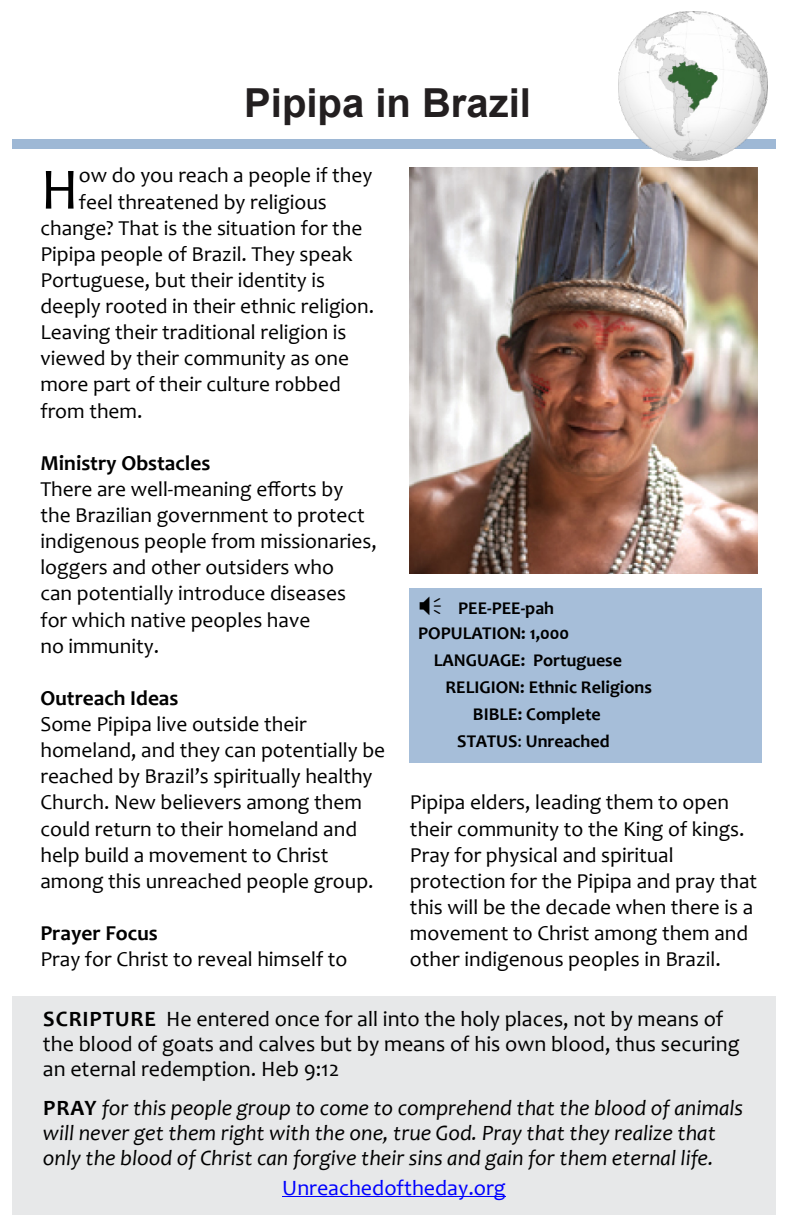
<style>
.page{position:relative;width:792px;height:1224px;background:#fff}
.page>*{position:absolute;margin:0;border:0;box-sizing:border-box;transform-origin:0 0}
.t1{font:59.2px "Candara";color:#000}
.t2{font:700 40px "Arial";color:#231f20}
.t3{font:italic 22px/25px "Candara";color:#000}
.t4{font:22px/25px "Candara";color:#000}
.t5{font:22px "Candara";color:#00f}
.t6{font:21.4px/26.2px "Candara";color:#000}
.t7{font:700 21.4px "Candara";color:#000}
.t8{font:700 18px/25px "Candara";color:#000}
.s1{font-weight:400}
.s2{font-weight:700}
.s3{font-weight:700;font-style:normal}
</style>
<div class="page">
<div style="left:12px;top:997px;width:764px;height:218px;background:#e7e8e9"></div>
<div style="left:12px;top:139px;width:764px;height:9px;background:#9eb8d5"></div>
<div style="left:409px;top:588px;width:353px;height:175px;background:#a6bed9"></div>
<hr style="left:282px;top:1197px;width:224px;height:1px;background:#00f">
<img style="left:409px;top:167px;width:349px;height:407px">
<img style="left:619px;top:11px;width:149px;height:150px">
<h2 class="t2" style="left:244px;top:88px;width:288px">Pipipa in Brazil</h2>
<h1 class="t1" style="left:40px;top:166px;width:40px">H</h1>
<p class="t6" style="left:79px;top:165px;width:295px">ow do you reach a people if they</p>
<p class="t6" style="left:79px;top:191px;width:249px">feel threatened by religious</p>
<p class="t6" style="left:40px;top:217px;width:324px">change? That is the situation for the</p>
<p class="t6" style="left:40px;top:243px;width:314px">Pipipa people of Brazil. They speak</p>
<p class="t6" style="left:40px;top:269px;width:286px">Portuguese, but their identity is</p>
<p class="t6" style="left:40px;top:295px;width:335px">deeply rooted in their ethnic religion.</p>
<p class="t6" style="left:40px;top:321px;width:308px">Leaving their traditional religion is</p>
<p class="t6" style="left:40px;top:347px;width:310px">viewed by their community as one</p>
<p class="t6" style="left:40px;top:374px;width:302px">more part of their culture robbed</p>
<p class="t6" style="left:40px;top:400px;width:104px">from them.</p>
<p class="t7" style="left:40px;top:454px;width:172px">Ministry Obstacles</p>
<p class="t6" style="left:40px;top:478px;width:338px">There are well-meaning efforts by the Brazilian government to protect indigenous people from missionaries, loggers and other outsiders who<br>can potentially introduce diseases for which native peoples have<br>no immunity.</p>
<p class="t7" style="left:40px;top:689px;width:140px">Outreach Ideas</p>
<p class="t6" style="left:40px;top:713px;width:346px">Some Pipipa live outside their homeland, and they can potentially be reached by Brazil’s spiritually healthy Church. New believers among them could return to their homeland and help build a movement to Christ among this unreached people group.</p>
<p class="t7" style="left:40px;top:925px;width:119px">Prayer Focus</p>
<p class="t6" style="left:40px;top:948px;width:309px">Pray for Christ to reveal himself to</p>
<p class="t8" style="left:418px;top:598px;width:152px;text-indent:40px">PEE-PEE-pah<br>POPULATION: 1,000</p>
<p class="t8" style="left:434px;top:650px;width:190px">LANGUAGE: Portuguese</p>
<p class="t8" style="left:446px;top:677px;width:208px">RELIGION: Ethnic Religions</p>
<p class="t8" style="left:473px;top:704px;width:129px">BIBLE: Complete</p>
<p class="t8" style="left:457px;top:731px;width:154px">STATUS<span class="s1">:</span> Unreached</p>
<p class="t6" style="left:410px;top:792px;width:349px">Pipipa elders, leading them to open their community to the King of kings.<br>Pray for physical and spiritual protection for the Pipipa and pray that this will be the decade when there is a movement to Christ among them and other indigenous peoples in Brazil.</p>
<p class="t4" style="left:43px;top:1009px;width:698px"><span class="s2">SCRIPTURE</span> He entered once for all into the holy places, not by means of the blood of goats and calves but by means of his own blood, thus securing an eternal redemption. Heb 9:12</p>
<p class="t3" style="left:43px;top:1098px;width:702px"><span class="s3">PRAY</span> for this people group to come to comprehend that the blood of animals will never get them right with the one, true God. Pray that they realize that only the blood of Christ can forgive their sins and gain for them eternal life.</p>
<p class="t5" style="left:282px;top:1180px;width:225px">Unreachedoftheday.org</p>
</div>
